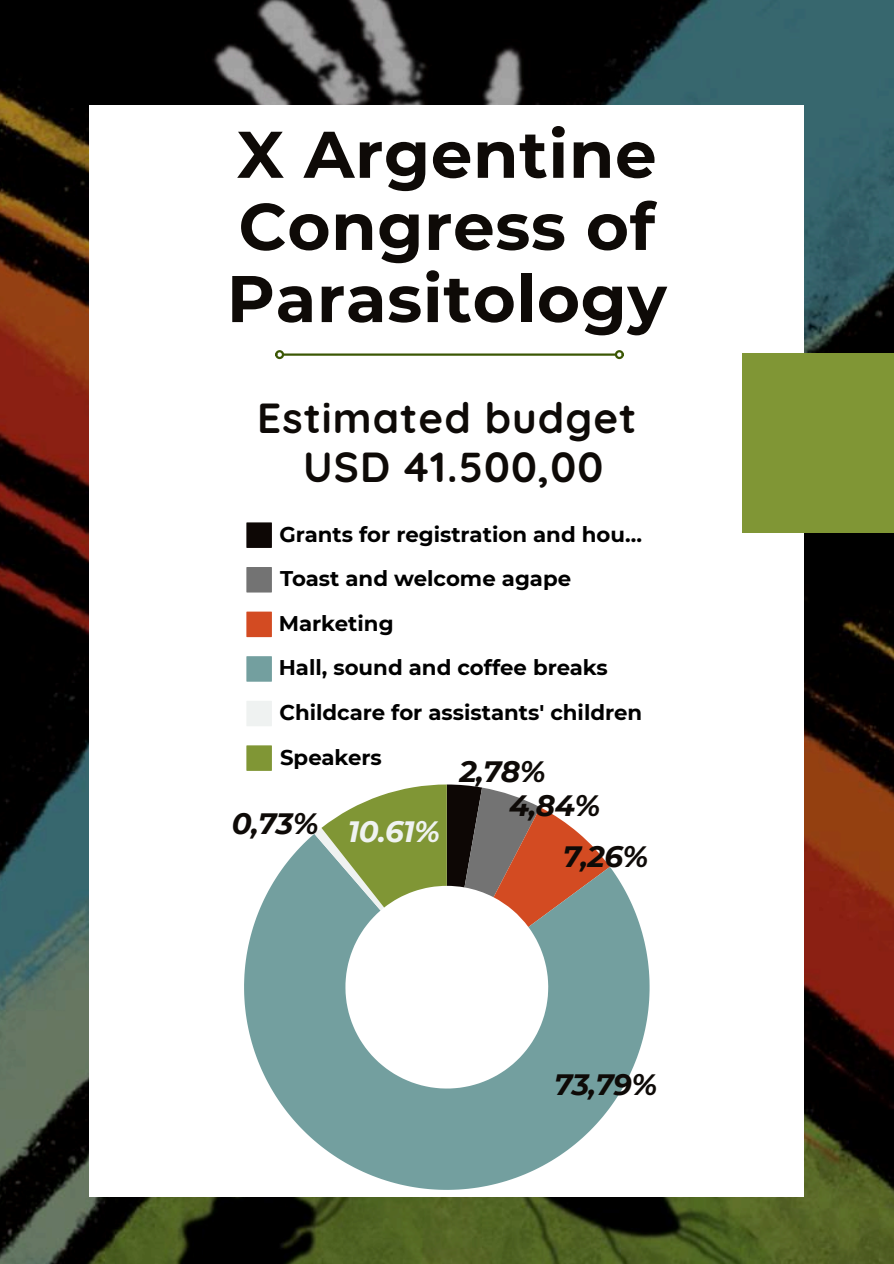
<style>
.page{position:relative;width:894px;height:1264px;background:#fff}
.page>*{position:absolute;margin:0;border:0;box-sizing:border-box;transform-origin:0 0}
.t1{font:700 65.85px/72.2px "Montserrat";letter-spacing:.01em;color:#0e0a07}
.t2{font:700 42px/48.3px "Quicksand";letter-spacing:.025em;color:#0e0a07;text-align:center}
.t3{font:italic 700 29.4px "Montserrat";letter-spacing:-.02em;color:#0e0a07}
.t4{font:italic 700 29.4px "Montserrat";color:#eff2f1}
.t5{font:700 21.3px/44.5px "Montserrat";color:#000}
</style>
<div class="page">
<img style="left:0;top:0;width:893px;height:1263px">
<div style="left:89px;top:105px;width:715px;height:1091px;background:#fff"></div>
<hr style="left:283px;top:353px;width:332px;height:3px;background:#3b5704">
<div style="left:275px;top:350px;width:9px;height:9px;border:2px solid #3b5704;border-radius:50%"></div>
<div style="left:614px;top:350px;width:9px;height:9px;border:2px solid #3b5704;border-radius:50%"></div>
<div style="left:742px;top:353px;width:151px;height:180px;background:#809635"></div>
<svg style="left:246px;top:522px;width:26px;height:26px"></svg>
<svg style="left:246px;top:567px;width:26px;height:25px"></svg>
<svg style="left:246px;top:611px;width:26px;height:26px"></svg>
<svg style="left:246px;top:656px;width:26px;height:25px"></svg>
<svg style="left:247px;top:701px;width:25px;height:25px"></svg>
<svg style="left:246px;top:745px;width:26px;height:26px"></svg>
<svg style="left:244px;top:834px;width:405px;height:355px;fill:#739f9f"></svg>
<svg style="left:314px;top:784px;width:295px;height:143px"></svg>
<h1 class="t1" style="left:227px;top:118px;width:441px">X Argentine<br>Congress of<br>Parasitology</h1>
<h2 class="t2" style="left:257px;top:393px;width:380px">Estimated budget<br>USD 41.500,00</h2>
<p class="t5" style="left:279px;top:511px;width:365px">Grants for registration and hou…<br>Toast and welcome agape<br>Marketing<br>Hall, sound and coffee breaks<br>Childcare for assistants' children<br>Speakers</p>
<h3 class="t3" style="left:459px;top:753px;width:88px">2,78%</h3>
<h3 class="t4" style="left:232px;top:813px;width:210px"><sup>0,73%</sup> 10.61%</h3>
<h3 class="t3" style="left:509px;top:787px;width:93px">4,84%</h3>
<h3 class="t3" style="left:562px;top:838px;width:87px">7,26%</h3>
<h3 class="t3" style="left:554px;top:1066px;width:105px">73,79%</h3>
</div>
